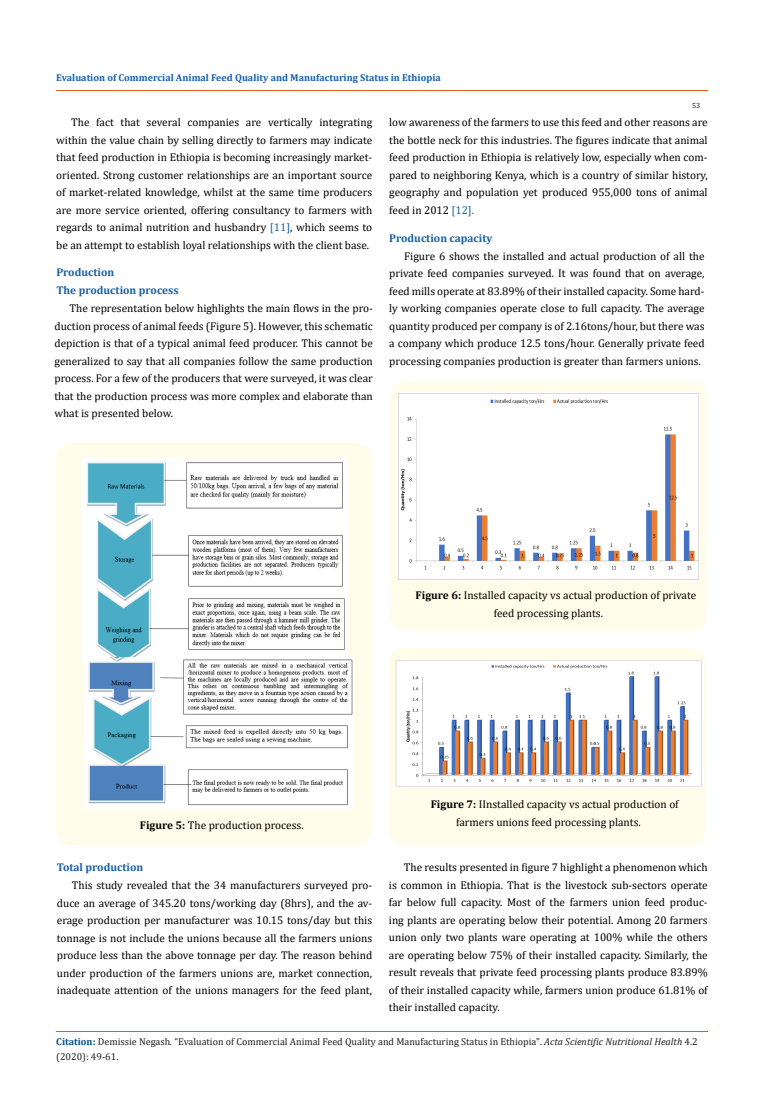
<style>
.page{position:relative;width:764px;height:1110px;background:#fff}
.page>*{position:absolute;margin:0;border:0;box-sizing:border-box;transform-origin:0 0}
.t1{font:11.25px/17.5px "Cambria";color:#000;text-align:justify}
.t2{font:700 11.25px "Cambria";color:#1560a6}
.t3{font:10px/15px "Cambria";color:#231f20}
.t4{font:700 10px "Cambria";color:#1560a6}
.t5{font:7.5px "Cambria";color:#231f20}
.s1{color:#1560a6}
.s2{font-weight:700}
.s3{font-weight:700;color:#035089}
.s4{font-style:italic}
</style>
<div class="page">
<hr style="left:56px;top:91px;width:651px;height:1px;background:#e05d1a">
<div style="left:56px;top:443px;width:316px;height:402px;background:#fffde9;border-radius:15px"></div>
<img style="left:83px;top:457px;width:264px;height:206px">
<img style="left:85px;top:658px;width:269px;height:151px">
<div style="left:390px;top:381px;width:316px;height:250px;background:#fffde9;border-radius:15px"></div>
<img style="left:398px;top:392px;width:302px;height:189px">
<div style="left:389px;top:648px;width:316px;height:197px;background:#fffde9;border-radius:15px"></div>
<img style="left:395px;top:660px;width:308px;height:128px">
<hr style="left:56px;top:1032px;width:651px;height:1px;background:#e05d1a">
<p class="t4" style="left:56px;top:71px;width:386px">Evaluation of Commercial Animal Feed Quality and Manufacturing Status in Ethiopia</p>
<p class="t1" style="left:56px;top:114px;width:317px;text-indent:15px">The fact that several companies are vertically integrating within the value chain by selling directly to farmers may indicate that feed production in Ethiopia is becoming increasingly market&shy;oriented. Strong customer relationships are an important source of market-related knowledge, whilst at the same time producers are more service oriented, offering consultancy to farmers with regards to animal nutrition and husbandry <span class="s1">[11]</span>, which seems to be an attempt to establish loyal relationships with the client base.</p>
<p class="t5" style="left:692px;top:101px;width:10px">53</p>
<p class="t1" style="left:389px;top:114px;width:320px">low awareness of the farmers to use this feed and other reasons are the bottle neck for this industries. The figures indicate that animal feed production in Ethiopia is relatively low, especially when com&shy;pared to neighboring Kenya, which is a country of similar history, geography and population yet produced 955,000 tons of animal feed in 2012 <span class="s1">[12].</span></p>
<p class="t1" style="left:389px;top:247px;width:317px;text-indent:15px">Figure 6 shows the installed and actual production of all the private feed companies surveyed. It was found that on average, feed mills operate at 83.89% of their installed capacity. Some hard&shy;ly working companies operate close to full capacity. The average quantity produced per company is of 2.16tons/hour, but there was a company which produce 12.5 tons/hour. Generally private feed processing companies production is greater than farmers unions.</p>
<p class="t2" style="left:389px;top:230px;width:105px">Production capacity</p>
<p class="t2" style="left:56px;top:264px;width:59px">Production</p>
<p class="t2" style="left:56px;top:282px;width:124px">The production process</p>
<p class="t1" style="left:54px;top:300px;width:320px;text-indent:15px">The representation below highlights the main flows in the pro&shy;duction process of animal feeds (Figure 5). However, this schematic depiction is that of a typical animal feed producer. This cannot be generalized to say that all companies follow the same production process. For a few of the producers that were surveyed, it was clear that the production process was more complex and elaborate than what is presented below.</p>
<p class="t1" style="left:494px;top:586px;width:204px;text-indent:-78px"><span class="s2">Figure 6:</span> Installed capacity vs actual production of private feed processing plants.</p>
<p class="t1" style="left:456px;top:796px;width:224px;text-indent:-25px"><span class="s2">Figure 7:</span> IInstalled capacity vs actual production of farmers unions feed processing plants.</p>
<p class="t1" style="left:389px;top:858px;width:320px;text-indent:15px">The results presented in figure 7 highlight a phenomenon which is common in Ethiopia. That is the livestock sub-sectors operate far below full capacity. Most of the farmers union feed produc&shy;ing plants are operating below their potential. Among 20 farmers union only two plants ware operating at 100% while the others are operating below 75% of their installed capacity. Similarly, the result reveals that private feed processing plants produce 83.89% of their installed capacity while, farmers union produce 61.81% of their installed capacity.</p>
<p class="t3" style="left:56px;top:1034px;width:643px"><span class="s3">Citation:</span> Demissie Negash<span class="s4">.</span> “Evaluation of Commercial Animal Feed Quality and Manufacturing Status in Ethiopia". <span class="s4">Acta Scientific Nutritional Health</span> 4.2 (2020): 49-61.</p>
<p class="t1" style="left:140px;top:816px;width:165px"><span class="s2">Figure 5:</span> The production process.</p>
<p class="t2" style="left:57px;top:859px;width:88px">Total production</p>
<p class="t1" style="left:57px;top:876px;width:317px;text-indent:15px">This study revealed that the 34 manufacturers surveyed pro&shy;duce an average of 345.20 tons/working day (8hrs), and the av&shy;erage production per manufacturer was 10.15 tons/day but this tonnage is not include the unions because all the farmers unions produce less than the above tonnage per day. The reason behind under production of the farmers unions are, market connection, inadequate attention of the unions managers for the feed plant,</p>
</div>
